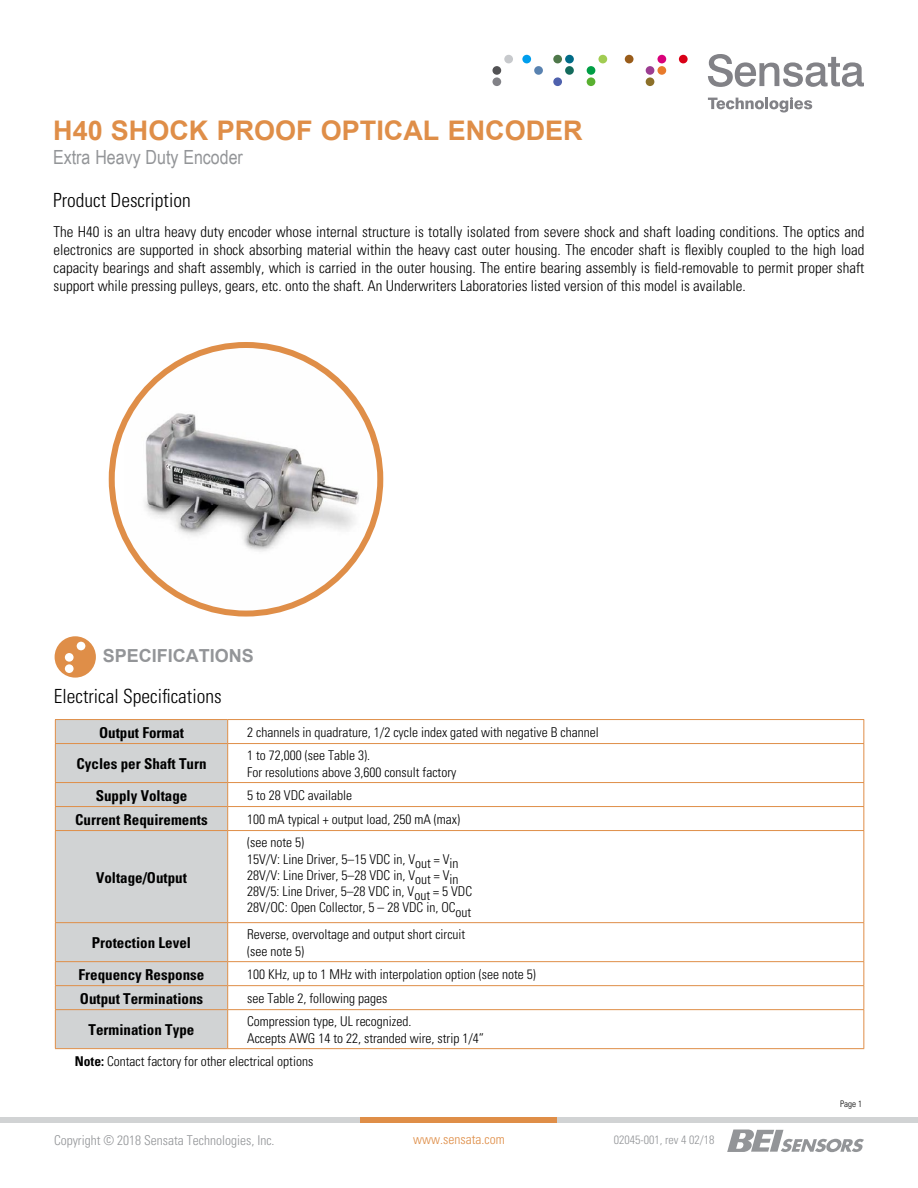
<style>
.page{position:relative;width:918px;height:1188px;background:#fff}
.page>*{position:absolute;margin:0;border:0;box-sizing:border-box;transform-origin:0 0}
.t1{font:700 27px "Arial";color:#df8e48}
.t2{font:300 condensed 19.5px "Univers";color:#000}
.t3{font:19.5px "Arial Narrow";color:#939598}
.t4{font:700 18px "Arial";color:#939598}
.t5{font:300 condensed 15px/18px "Univers";color:#000;text-align:justify}
.t6{font:700 condensed 15px "Univers";color:#000}
.t7{font:300 condensed 13.5px/16.2px "Univers";color:#000}
.t8{font:300 condensed 13.5px "Univers";color:#939598}
.t9{font:300 condensed 13.5px "Univers";color:#df8e48}
.t10{font:300 condensed 12px "Univers";color:#939598}
.t11{font:300 condensed 9px "Univers";color:#000}
.s1{font-weight:700}
</style>
<div class="page">
<svg style="left:708px;top:54px;width:156px;height:33px"></svg>
<svg style="left:708px;top:97px;width:104px;height:15px"></svg>
<div style="left:492px;top:77px;width:9px;height:9px;background:#828287;border-radius:50%"></div>
<div style="left:522px;top:55px;width:9px;height:8px;background:#009eed;border-radius:50%"></div>
<div style="left:534px;top:66px;width:9px;height:9px;background:#5982b0;border-radius:50%"></div>
<div style="left:553px;top:55px;width:9px;height:8px;background:#4f784a;border-radius:50%"></div>
<div style="left:565px;top:55px;width:9px;height:8px;background:#006b87;border-radius:50%"></div>
<div style="left:565px;top:66px;width:9px;height:9px;background:#146b5c;border-radius:50%"></div>
<div style="left:553px;top:77px;width:9px;height:9px;background:#4f61ad;border-radius:50%"></div>
<div style="left:598px;top:55px;width:9px;height:8px;background:#a1cc52;border-radius:50%"></div>
<div style="left:587px;top:66px;width:8px;height:9px;background:#009e45;border-radius:50%"></div>
<div style="left:587px;top:77px;width:8px;height:9px;background:#59b030;border-radius:50%"></div>
<div style="left:657px;top:55px;width:9px;height:8px;background:#d9007a;border-radius:50%"></div>
<div style="left:646px;top:66px;width:8px;height:9px;background:#9c3d91;border-radius:50%"></div>
<div style="left:657px;top:66px;width:9px;height:9px;background:#e87a2b;border-radius:50%"></div>
<div style="left:646px;top:77px;width:8px;height:9px;background:#8c7029;border-radius:50%"></div>
<div style="left:679px;top:55px;width:9px;height:8px;background:#d90017;border-radius:50%"></div>
<div style="left:504px;top:55px;width:9px;height:8px;background:#c7c9cc;border-radius:50%"></div>
<div style="left:492px;top:66px;width:9px;height:9px;background:#525254;border-radius:50%"></div>
<div style="left:625px;top:55px;width:9px;height:8px;background:#995c1a;border-radius:50%"></div>
<div style="left:0;top:1117px;width:918px;height:6px;background:#d1d3d4"></div>
<div style="left:361px;top:1117px;width:196px;height:6px;background:#df8e48"></div>
<svg style="left:727px;top:1129px;width:137px;height:23px"></svg>
<img style="left:125px;top:348px;width:248px;height:262px">
<div style="left:109px;top:342px;width:274px;height:275px;border:6px solid #df8e48;border-radius:50%"></div>
<svg style="left:55px;top:636px;width:41px;height:42px"></svg>
<div style="left:56px;top:720px;width:171px;height:328px;background:#d1d3d4"></div>
<hr style="left:55px;top:719px;width:173px;height:1px;background:#df8e48">
<svg style="left:55px;top:720px;width:1px;height:23px"></svg>
<hr style="left:228px;top:719px;width:636px;height:1px;background:#df8e48">
<svg style="left:227px;top:720px;width:1px;height:23px"></svg>
<svg style="left:863px;top:720px;width:1px;height:23px"></svg>
<hr style="left:55px;top:743px;width:173px;height:1px;background:#df8e48">
<hr style="left:55px;top:744px;width:1px;height:38px;background:#df8e48">
<hr style="left:228px;top:743px;width:636px;height:1px;background:#df8e48">
<hr style="left:227px;top:744px;width:1px;height:38px;background:#df8e48">
<hr style="left:863px;top:744px;width:1px;height:38px;background:#df8e48">
<hr style="left:55px;top:782px;width:173px;height:1px;background:#df8e48">
<hr style="left:228px;top:782px;width:636px;height:1px;background:#df8e48">
<hr style="left:55px;top:806px;width:173px;height:1px;background:#df8e48">
<svg style="left:55px;top:783px;width:1px;height:47px"></svg>
<hr style="left:228px;top:806px;width:636px;height:1px;background:#df8e48">
<svg style="left:227px;top:783px;width:1px;height:47px"></svg>
<svg style="left:863px;top:783px;width:1px;height:47px"></svg>
<hr style="left:55px;top:830px;width:173px;height:1px;background:#df8e48">
<hr style="left:55px;top:831px;width:1px;height:91px;background:#df8e48">
<hr style="left:228px;top:830px;width:636px;height:1px;background:#df8e48">
<hr style="left:227px;top:831px;width:1px;height:91px;background:#df8e48">
<hr style="left:863px;top:831px;width:1px;height:91px;background:#df8e48">
<hr style="left:55px;top:922px;width:173px;height:1px;background:#df8e48">
<hr style="left:55px;top:923px;width:1px;height:38px;background:#df8e48">
<hr style="left:228px;top:922px;width:636px;height:1px;background:#df8e48">
<hr style="left:227px;top:923px;width:1px;height:38px;background:#df8e48">
<hr style="left:863px;top:923px;width:1px;height:38px;background:#df8e48">
<hr style="left:55px;top:961px;width:173px;height:1px;background:#df8e48">
<hr style="left:228px;top:961px;width:636px;height:1px;background:#df8e48">
<hr style="left:55px;top:985px;width:173px;height:1px;background:#df8e48">
<svg style="left:55px;top:962px;width:1px;height:47px"></svg>
<hr style="left:228px;top:985px;width:636px;height:1px;background:#df8e48">
<svg style="left:227px;top:962px;width:1px;height:47px"></svg>
<svg style="left:863px;top:962px;width:1px;height:47px"></svg>
<hr style="left:55px;top:1009px;width:173px;height:1px;background:#df8e48">
<hr style="left:55px;top:1010px;width:1px;height:38px;background:#df8e48">
<hr style="left:228px;top:1009px;width:636px;height:1px;background:#df8e48">
<hr style="left:227px;top:1010px;width:1px;height:38px;background:#df8e48">
<hr style="left:863px;top:1010px;width:1px;height:38px;background:#df8e48">
<hr style="left:55px;top:1048px;width:173px;height:1px;background:#df8e48">
<hr style="left:228px;top:1048px;width:636px;height:1px;background:#df8e48">
<h1 class="t1" style="left:53px;top:113px;width:531px">H40 SHOCK PROOF OPTICAL ENCODER</h1>
<h2 class="t3" style="left:53px;top:143px;width:191px">Extra Heavy Duty Encoder</h2>
<h2 class="t2" style="left:53px;top:189px;width:139px">Product Description</h2>
<p class="t5" style="left:54px;top:222px;width:812px">The H40 is an ultra heavy duty encoder whose internal structure is totally isolated from severe shock and shaft loading conditions. The optics and electronics are supported in shock absorbing material within the heavy cast outer housing. The encoder shaft is flexibly coupled to the high load capacity bearings and shaft assembly, which is carried in the outer housing. The entire bearing assembly is field-removable to permit proper shaft support while pressing pulleys, gears, etc. onto the shaft. An Underwriters Laboratories listed version of this model is available.</p>
<h3 class="t4" style="left:103px;top:644px;width:153px">SPECIFICATIONS</h3>
<h2 class="t2" style="left:54px;top:684px;width:169px">Electrical Specifications</h2>
<p class="t6" style="left:99px;top:723px;width:86px">Output Format</p>
<p class="t7" style="left:247px;top:724px;width:353px">2 channels in quadrature, 1/2 cycle index gated with negative B channel</p>
<p class="t6" style="left:77px;top:755px;width:131px">Cycles per Shaft Turn</p>
<p class="t7" style="left:247px;top:748px;width:211px">1 to 72,000 (see Table 3).<br>For resolutions above 3,600 consult factory</p>
<p class="t6" style="left:96px;top:786px;width:93px">Supply Voltage</p>
<p class="t7" style="left:247px;top:787px;width:106px">5 to 28 VDC available</p>
<p class="t6" style="left:75px;top:810px;width:134px">Current Requirements</p>
<p class="t7" style="left:247px;top:811px;width:214px">100 mA typical + output load, 250 mA (max)</p>
<p class="t6" style="left:96px;top:868px;width:92px">Voltage/Output</p>
<p class="t7" style="left:247px;top:835px;width:226px">(see note 5)<br>15V/V: Line Driver, 5–15 VDC in, Vout = Vin 28V/V: Line Driver, 5–28 VDC in, Vout = Vin 28V/5: Line Driver, 5–28 VDC in, Vout = 5 VDC 28V/OC: Open Collector, 5 – 28 VDC in, OCout</p>
<p class="t6" style="left:92px;top:934px;width:101px">Protection Level</p>
<p class="t7" style="left:247px;top:927px;width:220px">Reverse, overvoltage and output short circuit (see note 5)</p>
<p class="t6" style="left:79px;top:965px;width:127px">Frequency Response</p>
<p class="t7" style="left:247px;top:966px;width:290px">100 KHz, up to 1 MHz with interpolation option (see note 5)</p>
<p class="t6" style="left:80px;top:989px;width:125px">Output Terminations</p>
<p class="t7" style="left:247px;top:990px;width:142px">see Table 2, following pages</p>
<p class="t6" style="left:89px;top:1021px;width:107px">Termination Type</p>
<p class="t7" style="left:247px;top:1014px;width:238px">Compression type, UL recognized.<br>Accepts AWG 14 to 22, stranded wire, strip 1/4”</p>
<p class="t7" style="left:75px;top:1053px;width:240px"><span class="s1">Note:</span> Contact factory for other electrical options</p>
<p class="t8" style="left:54px;top:1132px;width:222px">Copyright © 2018 Sensata Technologies, Inc.</p>
<p class="t9" style="left:413px;top:1131px;width:93px">www.sensata.com</p>
<p class="t10" style="left:614px;top:1132px;width:102px">02045-001, rev 4 02/18</p>
<p class="t11" style="left:840px;top:1098px;width:23px">Page 1</p>
</div>
